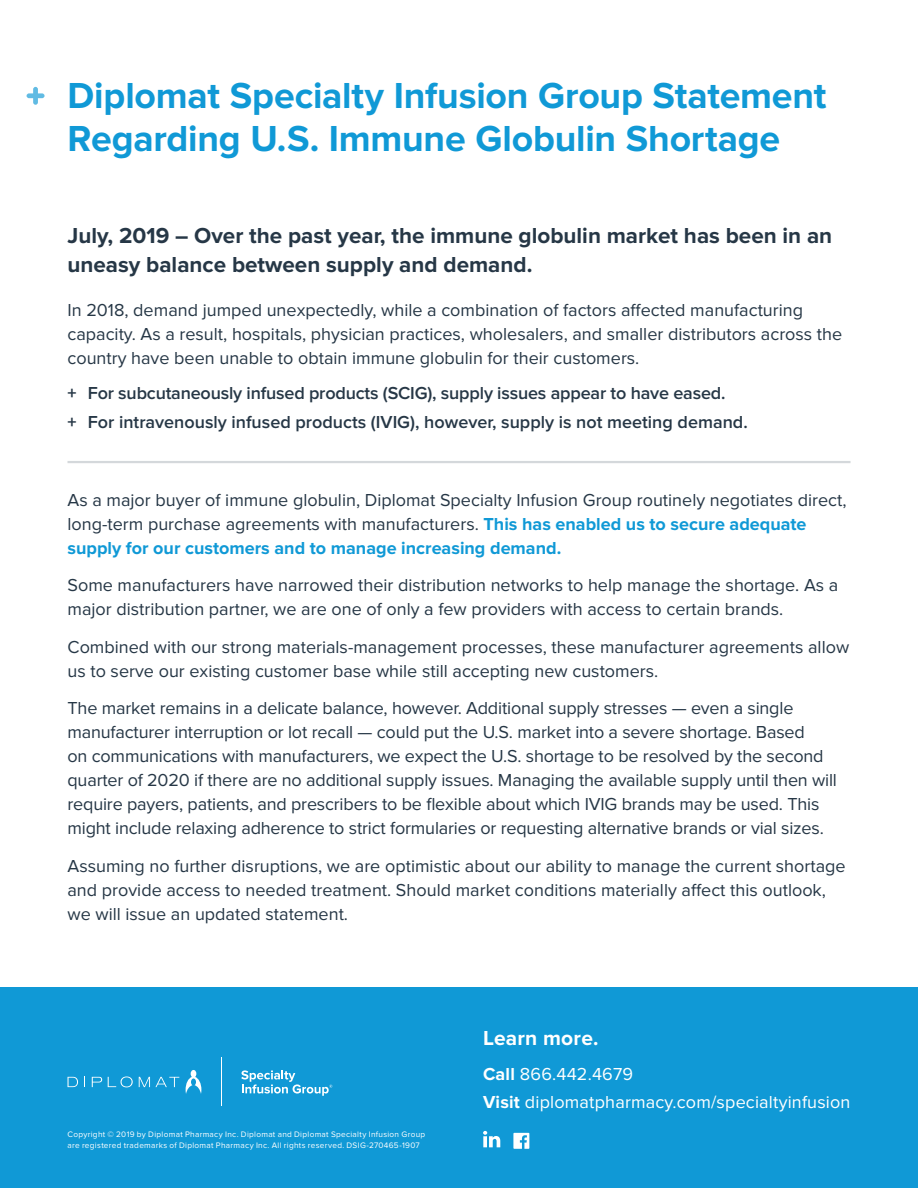
<style>
.page{position:relative;width:918px;height:1188px;background:#fff}
.page>*{position:absolute;margin:0;border:0;box-sizing:border-box;transform-origin:0 0}
.t1{font:700 37.5px/43.5px "Proxima Nova";letter-spacing:-.005em;color:#1099d6}
.t2{font:700 22.5px/28.5px "Proxima Nova";color:#263746}
.t3{font:700 21px "Proxima Nova";letter-spacing:.01em;color:#fff}
.t4{font:18px/24px "Proxima Nova";color:#263746}
.t5{font:600 18px/29.2px "Proxima Nova";color:#263746}
.t6{font:18px/28.3px "Proxima Nova";letter-spacing:.01em;color:#fff}
.t7{font:8.25px/10.5px "Proxima Nova";letter-spacing:.035em;color:#fff}
.s1{font-weight:700}
.s2{font-weight:700;color:#1099d6}
</style>
<div class="page">
<hr style="left:68px;top:461px;width:783px;height:2px;background:#d4d8db">
<div style="left:0;top:987px;width:918px;height:201px;background:#1099d6"></div>
<hr style="left:221px;top:1058px;width:1px;height:48px;background:#fff">
<svg style="left:68px;top:1077px;width:10px;height:10px"></svg>
<svg style="left:92px;top:1077px;width:10px;height:10px"></svg>
<svg style="left:108px;top:1077px;width:25px;height:10px"></svg>
<svg style="left:139px;top:1077px;width:40px;height:10px"></svg>
<svg style="left:186px;top:1070px;width:15px;height:24px"></svg>
<svg style="left:241px;top:1070px;width:91px;height:26px"></svg>
<svg style="left:513px;top:1133px;width:16px;height:16px"></svg>
<svg style="left:483px;top:1131px;width:17px;height:16px"></svg>
<svg style="left:27px;top:87px;width:18px;height:18px"></svg>
<h1 class="t1" style="left:68px;top:75px;width:761px">Diplomat Specialty Infusion Group Statement<br>Regarding U.S. Immune Globulin Shortage</h1>
<p class="t2" style="left:68px;top:223px;width:766px">July, 2019 – Over the past year, the immune globulin market has been in an uneasy balance between supply and demand.</p>
<p class="t4" style="left:68px;top:299px;width:776px">In 2018, demand jumped unexpectedly, while a combination of factors affected manufacturing capacity. As a result, hospitals, physician practices, wholesalers, and smaller distributors across the country have been unable to obtain immune globulin for their customers.</p>
<p class="t5" style="left:68px;top:379px;width:682px"><span class="s1">+</span> For subcutaneously infused products (SCIG), supply issues appear to have eased.<br><span class="s1">+</span> For intravenously infused products (IVIG), however, supply is not meeting demand.</p>
<p class="t4" style="left:68px;top:488px;width:781px">As a major buyer of immune globulin, Diplomat Specialty Infusion Group routinely negotiates direct, long-term purchase agreements with manufacturers. <span class="s2">This has enabled us to secure adequate supply for our customers and to manage increasing demand.</span></p>
<p class="t4" style="left:68px;top:574px;width:772px">Some manufacturers have narrowed their distribution networks to help manage the shortage. As a major distribution partner, we are one of only a few providers with access to certain brands.</p>
<p class="t4" style="left:68px;top:635px;width:783px">Combined with our strong materials-management processes, these manufacturer agreements allow us to serve our existing customer base while still accepting new customers.</p>
<p class="t4" style="left:68px;top:697px;width:771px">The market remains in a delicate balance, however. Additional supply stresses — even a single manufacturer interruption or lot recall — could put the U.S. market into a severe shortage. Based<br>on communications with manufacturers, we expect the U.S. shortage to be resolved by the second quarter of 2020 if there are no additional supply issues. Managing the available supply until then will require payers, patients, and prescribers to be flexible about which IVIG brands may be used. This might include relaxing adherence to strict formularies or requesting alternative brands or vial sizes.</p>
<p class="t4" style="left:68px;top:854px;width:780px">Assuming no further disruptions, we are optimistic about our ability to manage the current shortage and provide access to needed treatment. Should market conditions materially affect this outlook, we will issue an updated statement.</p>
<p class="t7" style="left:68px;top:1130px;width:359px">Copyright © 2019 by Diplomat Pharmacy Inc. Diplomat and Diplomat Specialty Infusion Group are registered trademarks of Diplomat Pharmacy Inc. All rights reserved. DSIG-270465-1907</p>
<p class="t3" style="left:483px;top:1026px;width:117px">Learn more.</p>
<p class="t6" style="left:483px;top:1060px;width:369px"><span class="s1">Call</span> 866.442.4679<br><span class="s1">Visit</span> diplomatpharmacy.com/specialtyinfusion</p>
</div>
